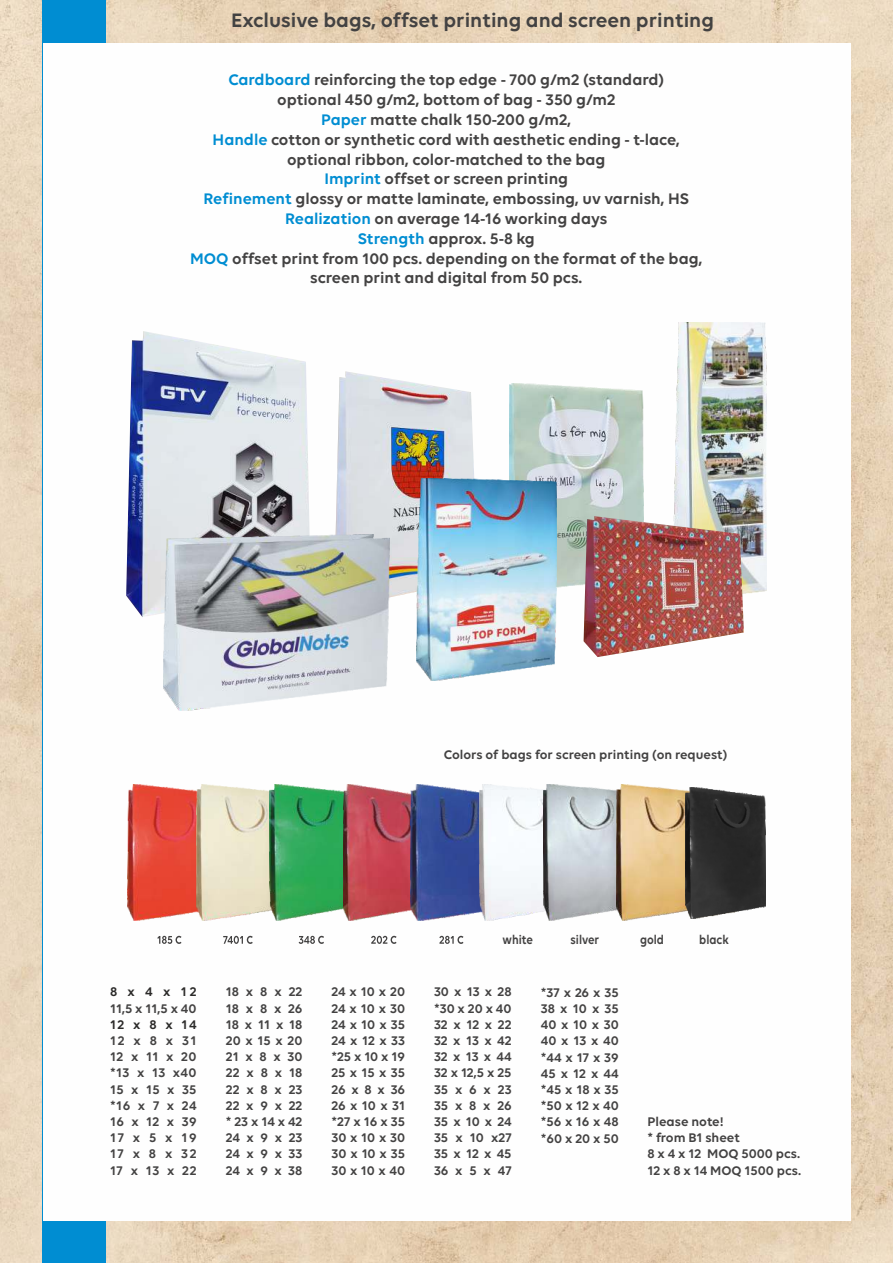
<style>
.page{position:relative;width:893px;height:1263px;background:#fff}
.page>*{position:absolute;margin:0;border:0;box-sizing:border-box;transform-origin:0 0}
.t1{font:600 21px "Volte";color:#434242}
.t2{font:600 16.5px/19.8px "Volte";color:#434242;text-align:center}
.t3{font:600 13.5px/16.2px "Volte";color:#434242;text-align:justify}
.t4{font:600 13.5px "Volte";color:#434242;scale:.87 1}
.t5{font:600 13.5px "Volte";letter-spacing:.65em;color:#2b2a29}
.s1{color:#008dd2}
</style>
<div class="page">
<img style="left:0;top:0;width:893px;height:1263px">
<div style="left:43px;top:0;width:63px;height:1263px;background:#008dd2"></div>
<div style="left:43px;top:43px;width:807px;height:1177px;background:#fefefe"></div>
<svg style="left:439px;top:936px;width:24px;height:8px"></svg>
<svg style="left:299px;top:936px;width:25px;height:8px"></svg>
<svg style="left:371px;top:936px;width:26px;height:8px"></svg>
<svg style="left:157px;top:936px;width:24px;height:8px"></svg>
<svg style="left:223px;top:936px;width:30px;height:8px"></svg>
<img style="left:128px;top:784px;width:69px;height:136px">
<img style="left:197px;top:784px;width:73px;height:136px">
<img style="left:270px;top:784px;width:74px;height:136px">
<img style="left:344px;top:784px;width:66px;height:136px">
<img style="left:410px;top:784px;width:69px;height:136px">
<img style="left:479px;top:784px;width:65px;height:136px">
<img style="left:544px;top:784px;width:72px;height:136px">
<img style="left:616px;top:784px;width:82px;height:136px">
<img style="left:686px;top:787px;width:79px;height:131px">
<img style="left:674px;top:323px;width:93px;height:271px">
<img style="left:509px;top:383px;width:135px;height:205px">
<img style="left:335px;top:371px;width:139px;height:227px">
<img style="left:416px;top:478px;width:141px;height:203px">
<img style="left:584px;top:516px;width:160px;height:141px">
<img style="left:126px;top:331px;width:184px;height:286px">
<img style="left:164px;top:534px;width:226px;height:176px">
<h1 class="t1" style="left:231px;top:12px;width:484px">Exclusive bags, offset printing and screen printing</h1>
<p class="t2" style="left:190px;top:71px;width:514px"><span class="s1">Cardboard</span> reinforcing the top edge - 700 g/m2 (standard)<br>optional 450 g/m2, bottom of bag - 350 g/m2<br><span class="s1">Paper</span> matte chalk 150-200 g/m2,<br><span class="s1">Handle</span> cotton or synthetic cord with aesthetic ending - t-lace, optional ribbon, color-matched to the bag<br><span class="s1">Imprint</span> offset or screen printing<br><span class="s1">Refinement</span> glossy or matte laminate, embossing, uv varnish, HS <span class="s1">Realization</span> on average 14-16 working days<br><span class="s1">Strength</span> approx. 5-8 kg<br><span class="s1">MOQ</span> offset print from 100 pcs. depending on the format of the bag, screen print and digital from 50 pcs.</p>
<p class="t3" style="left:444px;top:747px;width:285px">Colors of bags for screen printing (on request)</p>
<p class="t5" style="left:110px;top:986px;width:88px">8x4x12</p>
<p class="t3" style="left:110px;top:1001px;width:88px">11,5 x 11,5 x 40</p>
<p class="t5" style="left:110px;top:1019px;width:88px">12x8x14</p>
<p class="t3" style="left:110px;top:1033px;width:88px">12x8x31<br>12x11x20 *13 x 13 x40<br>15x15x35 *16x7x24<br>16x12x39<br>17x5x19<br>17x8x32<br>17x13x22</p>
<p class="t4" style="left:503px;top:933px;width:36px">white</p>
<p class="t4" style="left:570px;top:933px;width:35px">silver</p>
<p class="t4" style="left:640px;top:933px;width:29px">gold</p>
<p class="t4" style="left:699px;top:933px;width:36px">black</p>
<p class="t3" style="left:226px;top:985px;width:78px">18 x 8 x 22<br>18 x 8 x 26<br>18 x 11 x 18<br>20 x 15 x 20<br>21 x 8 x 30<br>22 x 8 x 18<br>22 x 8 x 23<br>22 x 9 x 22 * 23 x 14 x 42<br>24 x 9 x 23<br>24 x 9 x 33<br>24 x 9 x 38</p>
<p class="t3" style="left:331px;top:985px;width:75px">24 x 10 x 20<br>24 x 10 x 30<br>24 x 10 x 35<br>24 x 12 x 33 *25 x 10 x 19<br>25 x 15 x 35<br>26 x 8 x 36<br>26 x 10 x 31 *27 x 16 x 35<br>30 x 10 x 30<br>30 x 10 x 35<br>30 x 10 x 40</p>
<p class="t3" style="left:434px;top:985px;width:79px">30 x 13 x 28 *30 x 20 x 40<br>32 x 12 x 22<br>32 x 13 x 42<br>32 x 13 x 44<br>32 x 12,5 x 25<br>35 x 6 x 23<br>35 x 8 x 26<br>35 x 10 x 24<br>35 x 10 x27<br>35 x 12 x 45<br>36 x 5 x 47</p>
<p class="t3" style="left:541px;top:985px;width:79px">*37 x 26 x 35<br>38 x 10 x 35<br>40 x 10 x 30<br>40 x 13 x 40 *44 x 17 x 39<br>45 x 12 x 44 *45 x 18 x 35 *50 x 12 x 40 *56 x 16 x 48 *60 x 20 x 50</p>
<p class="t3" style="left:647px;top:1114px;width:155px;text-align:left">Please note!<br>* from B1 sheet<br>8 x 4 x 12 MOQ 5000 pcs.<br>12 x 8 x 14 MOQ 1500 pcs.</p>
</div>
